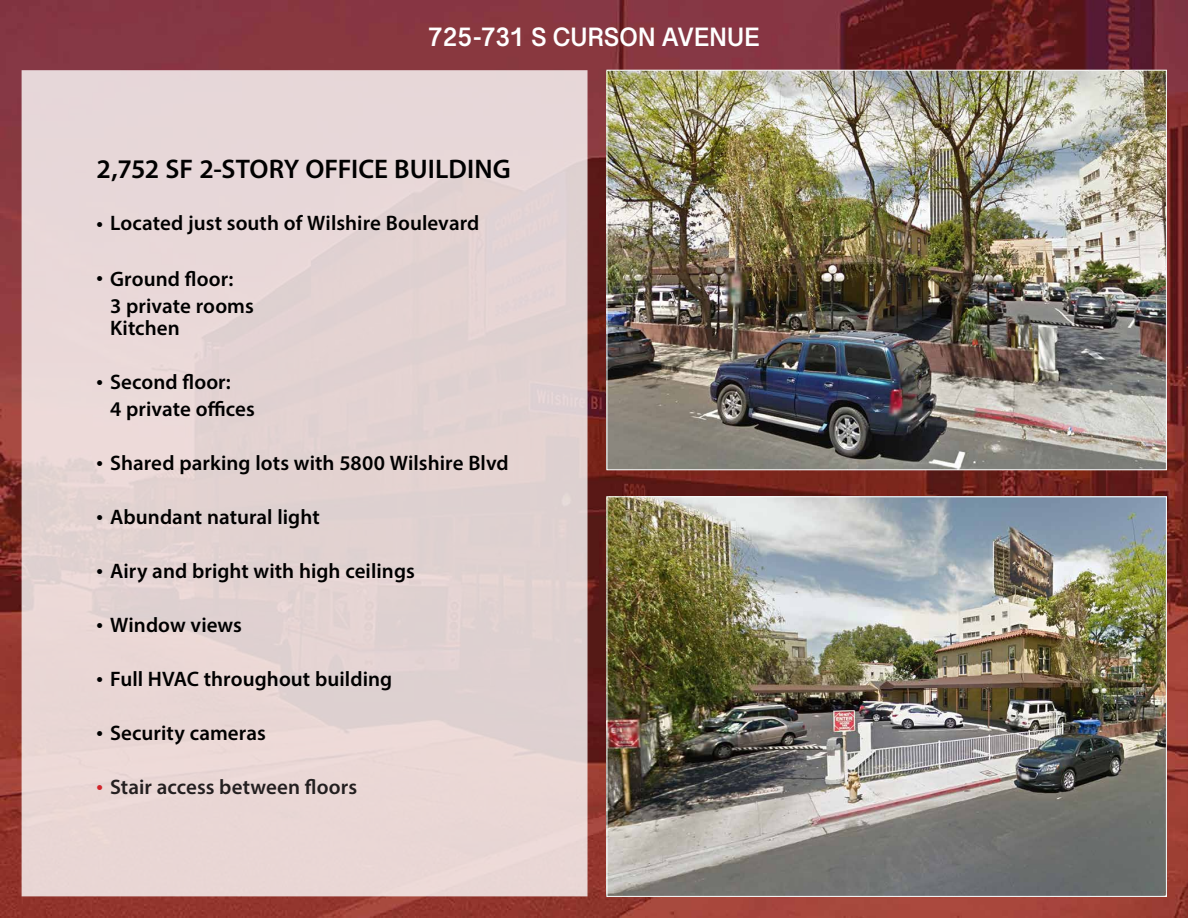
<style>
.page{position:relative;width:1188px;height:918px;background:#fff}
.page>*{position:absolute;margin:0;border:0;box-sizing:border-box;transform-origin:0 0}
.t1{font:600 27px "Myriad Pro";color:#000}
.t2{font:700 27px "Grantha Sangam MN";letter-spacing:.005em;color:#fff;scale:.95 1}
.t3{font:600 21px/27px "Myriad Pro";letter-spacing:.005em;color:#000}
.t4{font:600 21px "Myriad Pro";letter-spacing:.005em;color:#231f20}
.s1{color:#d1232a}
</style>
<div class="page">
<img style="left:0;top:0;width:1188px;height:918px">
<div style="left:22px;top:70px;width:566px;height:826px;background:#e7d6d4;border:3px solid #fff"></div>
<img style="left:609px;top:72px;width:556px;height:396px">
<img style="left:609px;top:498px;width:556px;height:397px">
<p class="t2" style="left:428px;top:21px;width:351px">725-731 S CURSON AVENUE</p>
<p class="t1" style="left:97px;top:152px;width:416px">2,752 SF 2-STORY OFFICE BUILDING</p>
<p class="t3" style="left:97px;top:209px;width:384px">• Located just south of Wilshire Boulevard</p>
<p class="t3" style="left:110px;top:265px;width:145px;text-indent:-14px">• Ground floor:<br>3 private rooms</p>
<p class="t3" style="left:110px;top:314px;width:71px">Kitchen</p>
<p class="t3" style="left:110px;top:368px;width:146px;text-indent:-14px">• Second floor:<br>4 private offices</p>
<p class="t3" style="left:97px;top:449px;width:414px">• Shared parking lots with 5800 Wilshire Blvd</p>
<p class="t3" style="left:97px;top:503px;width:225px">• Abundant natural light</p>
<p class="t3" style="left:97px;top:557px;width:320px">• Airy and bright with high ceilings</p>
<p class="t3" style="left:97px;top:611px;width:147px">• Window views</p>
<p class="t3" style="left:97px;top:665px;width:297px">• Full HVAC throughout building</p>
<p class="t3" style="left:97px;top:719px;width:171px">• Security cameras</p>
<p class="t4" style="left:97px;top:774px;width:262px"><span class="s1">•</span> Stair access between floors</p>
</div>
